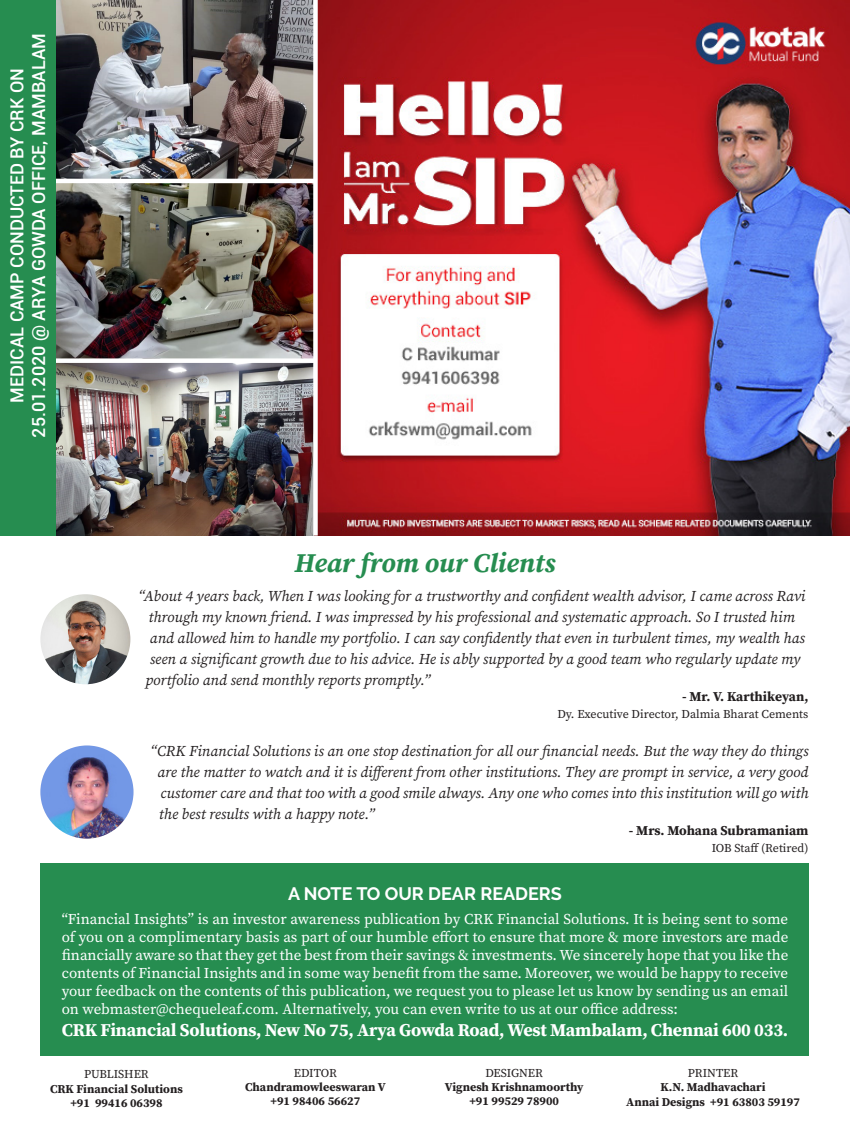
<style>
.page{position:relative;width:850px;height:1127px;background:#fff}
.page>*{position:absolute;margin:0;border:0;box-sizing:border-box;transform-origin:0 0}
.t1{font:italic 700 27px "Source Serif Pro";color:#268d50}
.t2{font:700 18px "Source Serif Pro";letter-spacing:-.01em;color:#fff}
.t3{font:500 18px/21.6px "Roboto";color:#fff;text-align:center}
.t4{font:700 18px "Raleway";color:#fff}
.t5{font:italic 15px/21px "Source Serif Pro";color:#231f20;text-align:justify}
.t6{font:15px/18px "Source Serif Pro";color:#fff;text-align:justify}
.t7{font:700 13.5px "Source Serif Pro";color:#231f20}
.t8{font:700 12px/14.4px "Source Serif Pro";color:#231f20;text-align:center}
.t9{font:12px "Source Serif Pro";color:#231f20}
</style>
<div class="page">
<img style="left:40px;top:745px;width:93px;height:93px;border-radius:47px">
<div style="left:41px;top:863px;width:768px;height:192px;background:#268d50"></div>
<img style="left:40px;top:594px;width:90px;height:90px;border-radius:45px">
<img style="left:55px;top:0;width:258px;height:179px">
<img style="left:55px;top:363px;width:258px;height:172px">
<img style="left:55px;top:183px;width:258px;height:175px">
<div style="left:0;top:0;width:55px;height:535px;background:#268d50"></div>
<img style="left:318px;top:0;width:532px;height:535px">
<p class="t3" style="left:6px;top:437px;width:406px;rotate:-90deg">MEDICAL CAMP CONDUCTED BY CRK ON<br>25.01.2020 @ ARYA GOWDA OFFICE, MAMBALAM</p>
<h1 class="t1" style="left:294px;top:547px;width:262px">Hear from our Clients</h1>
<p class="t5" style="left:138px;top:585px;width:669px">“About 4 years back, When I was looking for a trustworthy and confident wealth advisor, I came across Ravi</p>
<p class="t5" style="left:148px;top:606px;width:648px">through my known friend. I was impressed by his professional and systematic approach. So I trusted him</p>
<p class="t5" style="left:150px;top:627px;width:657px">and allowed him to handle my portfolio. I can say confidently that even in turbulent times, my wealth has</p>
<p class="t5" style="left:150px;top:648px;width:652px">seen a significant growth due to his advice. He is ably supported by a good team who regularly update my</p>
<p class="t5" style="left:145px;top:669px;width:287px">portfolio and send monthly reports promptly.”</p>
<p class="t7" style="left:682px;top:687px;width:128px">- Mr. V. Karthikeyan,</p>
<p class="t9" style="left:557px;top:705px;width:253px">Dy. Executive Director, Dalmia Bharat Cements</p>
<p class="t5" style="left:157px;top:740px;width:653px;text-indent:-8px">“CRK Financial Solutions is an one stop destination for all our financial needs. But the way they do things are the matter to watch and it is different from other institutions. They are prompt in service, a very good customer care and that too with a good smile always. Any one who comes into this institution will go with the best results with a happy note.”</p>
<p class="t7" style="left:629px;top:821px;width:181px">- Mrs. Mohana Subramaniam</p>
<p class="t9" style="left:712px;top:839px;width:98px">IOB Staff (Retired)</p>
<p class="t4" style="left:288px;top:883px;width:275px">A NOTE TO OUR DEAR READERS</p>
<p class="t6" style="left:62px;top:910px;width:728px">“Financial Insights” is an investor awareness publication by CRK Financial Solutions. It is being sent to some of you on a complimentary basis as part of our humble effort to ensure that more &amp; more investors are made financially aware so that they get the best from their savings &amp; investments. We sincerely hope that you like the contents of Financial Insights and in some way benefit from the same. Moreover, we would be happy to receive your feedback on the contents of this publication, we request you to please let us know by sending us an email on webmaster@chequeleaf.com. Alternatively, you can even write to us at our office address:</p>
<p class="t2" style="left:62px;top:1017px;width:728px">CRK Financial Solutions, New No 75, Arya Gowda Road, West Mambalam, Chennai 600 033.</p>
<p class="t9" style="left:84px;top:1066px;width:66px">PUBLISHER</p>
<p class="t8" style="left:50px;top:1081px;width:134px">CRK Financial Solutions +91 99416 06398</p>
<p class="t9" style="left:294px;top:1064px;width:44px">EDITOR</p>
<p class="t8" style="left:245px;top:1079px;width:142px">Chandramowleeswaran V +91 98406 56627</p>
<p class="t9" style="left:485px;top:1064px;width:59px">DESIGNER</p>
<p class="t8" style="left:445px;top:1079px;width:140px">Vignesh Krishnamoorthy +91 99529 78900</p>
<p class="t9" style="left:688px;top:1064px;width:52px">PRINTER</p>
<p class="t8" style="left:626px;top:1079px;width:175px">K.N. Madhavachari<br>Annai Designs +91 63803 59197</p>
</div>
